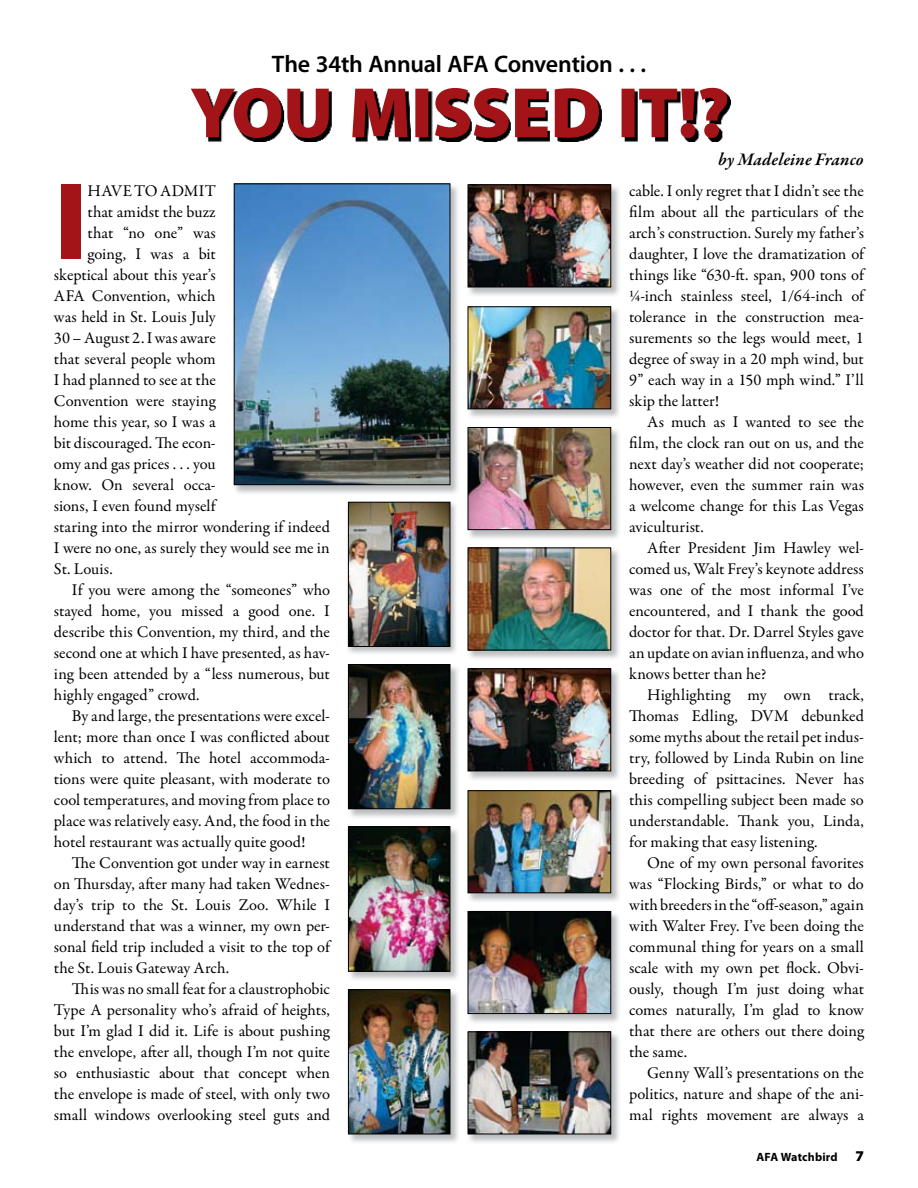
<style>
.page{position:relative;width:918px;height:1188px;background:#fff}
.page>*{position:absolute;margin:0;border:0;box-sizing:border-box;transform-origin:0 0}
.t1{font:900 109.95px "Myriad Pro";color:#a21418}
.t2{font:600 24px "Myriad Pro";letter-spacing:-.01em;color:#000}
.t3{font:italic 600 18px "Garamond Premr Pro";letter-spacing:.01em;color:#000}
.t4{font:16.5px/21px "Garamond Premr Pro";color:#000;text-align:justify}
.t5{font:700 12px "Myriad Pro";letter-spacing:.01em;color:#000}
.s1{font-weight:900;font-size:15px}
</style>
<div class="page">
<img style="left:347px;top:501px;width:109px;height:152px">
<img style="left:350px;top:504px;width:98px;height:141px">
<div style="left:348px;top:502px;width:102px;height:145px;border:1px solid #000"></div>
<img style="left:347px;top:826px;width:111px;height:153px">
<img style="left:350px;top:829px;width:98px;height:141px">
<div style="left:348px;top:827px;width:102px;height:145px;border:1px solid #000"></div>
<img style="left:348px;top:989px;width:110px;height:153px">
<img style="left:350px;top:991px;width:98px;height:141px">
<div style="left:348px;top:989px;width:102px;height:145px;border:1px solid #000"></div>
<img style="left:348px;top:664px;width:110px;height:153px">
<img style="left:350px;top:666px;width:98px;height:141px">
<div style="left:348px;top:664px;width:102px;height:145px;border:1px solid #000"></div>
<img style="left:233px;top:183px;width:225px;height:310px">
<img style="left:236px;top:185px;width:212px;height:298px">
<div style="left:234px;top:183px;width:216px;height:302px;border:1px solid #000"></div>
<img style="left:467px;top:668px;width:152px;height:111px">
<img style="left:470px;top:670px;width:139px;height:99px">
<div style="left:468px;top:668px;width:143px;height:103px;border:1px solid #000"></div>
<img style="left:467px;top:427px;width:152px;height:111px">
<img style="left:470px;top:429px;width:139px;height:99px">
<div style="left:468px;top:427px;width:143px;height:103px;border:1px solid #000"></div>
<img style="left:467px;top:911px;width:152px;height:111px">
<img style="left:470px;top:913px;width:139px;height:99px">
<div style="left:468px;top:911px;width:143px;height:103px;border:1px solid #000"></div>
<img style="left:467px;top:306px;width:152px;height:111px">
<img style="left:470px;top:308px;width:139px;height:99px">
<div style="left:468px;top:306px;width:143px;height:103px;border:1px solid #000"></div>
<img style="left:467px;top:790px;width:152px;height:111px">
<img style="left:470px;top:792px;width:139px;height:99px">
<div style="left:468px;top:790px;width:143px;height:103px;border:1px solid #000"></div>
<img style="left:467px;top:547px;width:152px;height:111px">
<img style="left:470px;top:550px;width:139px;height:98px">
<img style="left:467px;top:1031px;width:152px;height:111px">
<img style="left:470px;top:1033px;width:139px;height:99px">
<div style="left:468px;top:1031px;width:143px;height:103px;border:1px solid #000"></div>
<img style="left:467px;top:184px;width:152px;height:111px">
<img style="left:470px;top:186px;width:139px;height:99px">
<div style="left:468px;top:184px;width:143px;height:103px;border:1px solid #000"></div>
<img style="left:208px;top:93px;width:522px;height:48px">
<svg style="left:191px;top:88px;width:536px;height:50px"></svg>
<h2 class="t2" style="left:272px;top:49px;width:376px">The 34th Annual AFA Convention . . .</h2>
<p class="t3" style="left:718px;top:148px;width:147px">by Madeleine Franco</p>
<h1 class="t1" style="left:54px;top:159px;width:35px">I</h1>
<p class="t4" style="left:88px;top:180px;width:130px">HAVE TO ADMIT</p>
<p class="t4" style="left:88px;top:201px;width:130px">that amidst the buzz</p>
<p class="t4" style="left:88px;top:222px;width:130px">that “no one” was</p>
<p class="t4" style="left:88px;top:243px;width:130px">going, I was a bit</p>
<p class="t4" style="left:54px;top:264px;width:163px">skeptical about this year’s</p>
<p class="t4" style="left:54px;top:285px;width:163px">AFA Convention, which</p>
<p class="t4" style="left:54px;top:306px;width:163px">was held in St. Louis July</p>
<p class="t4" style="left:54px;top:327px;width:163px">30 – August 2. I was aware</p>
<p class="t4" style="left:54px;top:348px;width:163px">that several people whom</p>
<p class="t4" style="left:54px;top:369px;width:163px">I had planned to see at the</p>
<p class="t4" style="left:54px;top:390px;width:163px">Convention were staying</p>
<p class="t4" style="left:54px;top:411px;width:163px">home this year, so I was a</p>
<p class="t4" style="left:54px;top:432px;width:163px">bit discouraged. The econ-</p>
<p class="t4" style="left:54px;top:453px;width:163px">omy and gas prices . . . you</p>
<p class="t4" style="left:54px;top:474px;width:163px">know. On several occa-</p>
<p class="t4" style="left:54px;top:495px;width:163px">sions, I even found myself</p>
<p class="t4" style="left:54px;top:516px;width:278px">staring into the mirror wondering if indeed</p>
<p class="t4" style="left:54px;top:537px;width:277px">I were no one, as surely they would see me in</p>
<p class="t4" style="left:54px;top:558px;width:60px">St. Louis.</p>
<p class="t4" style="left:72px;top:579px;width:260px">If you were among the “someones” who</p>
<p class="t4" style="left:54px;top:600px;width:277px">stayed home, you missed a good one. I</p>
<p class="t4" style="left:54px;top:621px;width:278px">describe this Convention, my third, and the</p>
<p class="t4" style="left:54px;top:642px;width:278px">second one at which I have presented, as hav-</p>
<p class="t4" style="left:54px;top:663px;width:277px">ing been attended by a “less numerous, but</p>
<p class="t4" style="left:54px;top:684px;width:147px">highly engaged” crowd.</p>
<p class="t4" style="left:72px;top:705px;width:260px">By and large, the presentations were excel-</p>
<p class="t4" style="left:54px;top:726px;width:277px">lent; more than once I was conflicted about</p>
<p class="t4" style="left:54px;top:747px;width:278px">which to attend. The hotel accommoda-</p>
<p class="t4" style="left:54px;top:768px;width:278px">tions were quite pleasant, with moderate to</p>
<p class="t4" style="left:54px;top:789px;width:277px">cool temperatures, and moving from place to</p>
<p class="t4" style="left:54px;top:810px;width:278px">place was relatively easy. And, the food in the</p>
<p class="t4" style="left:54px;top:831px;width:253px">hotel restaurant was actually quite good!</p>
<p class="t4" style="left:72px;top:852px;width:259px">The Convention got under way in earnest</p>
<p class="t4" style="left:54px;top:873px;width:278px">on Thursday, after many had taken Wednes-</p>
<p class="t4" style="left:54px;top:894px;width:278px">day’s trip to the St. Louis Zoo. While I</p>
<p class="t4" style="left:54px;top:915px;width:278px">understand that was a winner, my own per-</p>
<p class="t4" style="left:54px;top:936px;width:277px">sonal field trip included a visit to the top of</p>
<p class="t4" style="left:54px;top:957px;width:177px">the St. Louis Gateway Arch.</p>
<p class="t4" style="left:72px;top:978px;width:259px">This was no small feat for a claustrophobic</p>
<p class="t4" style="left:54px;top:999px;width:278px">Type A personality who’s afraid of heights,</p>
<p class="t4" style="left:54px;top:1020px;width:277px">but I’m glad I did it. Life is about pushing</p>
<p class="t4" style="left:54px;top:1041px;width:277px">the envelope, after all, though I’m not quite</p>
<p class="t4" style="left:54px;top:1062px;width:278px">so enthusiastic about that concept when</p>
<p class="t4" style="left:54px;top:1083px;width:278px">the envelope is made of steel, with only two</p>
<p class="t4" style="left:54px;top:1105px;width:278px">small windows overlooking steel guts and</p>
<p class="t4" style="left:629px;top:181px;width:236px">cable. I only regret that I didn’t see the film about all the particulars of the arch’s construction. Surely my father’s daughter, I love the dramatization of things like “630-ft. span, 900 tons of ¼-inch stainless steel, 1/64-inch of tolerance in the construction mea&shy;surements so the legs would meet, 1 degree of sway in a 20 mph wind, but 9” each way in a 150 mph wind.” I’ll skip the latter!</p>
<p class="t4" style="left:629px;top:412px;width:236px;text-indent:18px">As much as I wanted to see the film, the clock ran out on us, and the next day’s weather did not cooperate; however, even the summer rain was a welcome change for this Las Vegas aviculturist.</p>
<p class="t4" style="left:629px;top:538px;width:236px;text-indent:18px">After President Jim Hawley wel&shy;comed us, Walt Frey’s keynote address was one of the most informal I’ve encountered, and I thank the good doctor for that. Dr. Darrel Styles gave an update on avian influenza, and who knows better than he?</p>
<p class="t4" style="left:629px;top:685px;width:236px;text-indent:18px">Highlighting my own track, Thomas Edling, DVM debunked some myths about the retail pet indus&shy;try, followed by Linda Rubin on line breeding of psittacines. Never has this compelling subject been made so understandable. Thank you, Linda, for making that easy listening.</p>
<p class="t4" style="left:629px;top:853px;width:236px;text-indent:18px">One of my own personal favorites was “Flocking Birds,” or what to do with breeders in the “off-season,” again with Walter Frey. I’ve been doing the communal thing for years on a small scale with my own pet flock. Obvi&shy;ously, though I’m just doing what comes naturally, I’m glad to know that there are others out there doing the same.</p>
<p class="t4" style="left:629px;top:1063px;width:236px;text-indent:18px">Genny Wall’s presentations on the politics, nature and shape of the ani&shy;mal rights movement are always a</p>
<p class="t5" style="left:757px;top:1149px;width:109px">AFA Watchbird <span class="s1">7</span></p>
</div>
